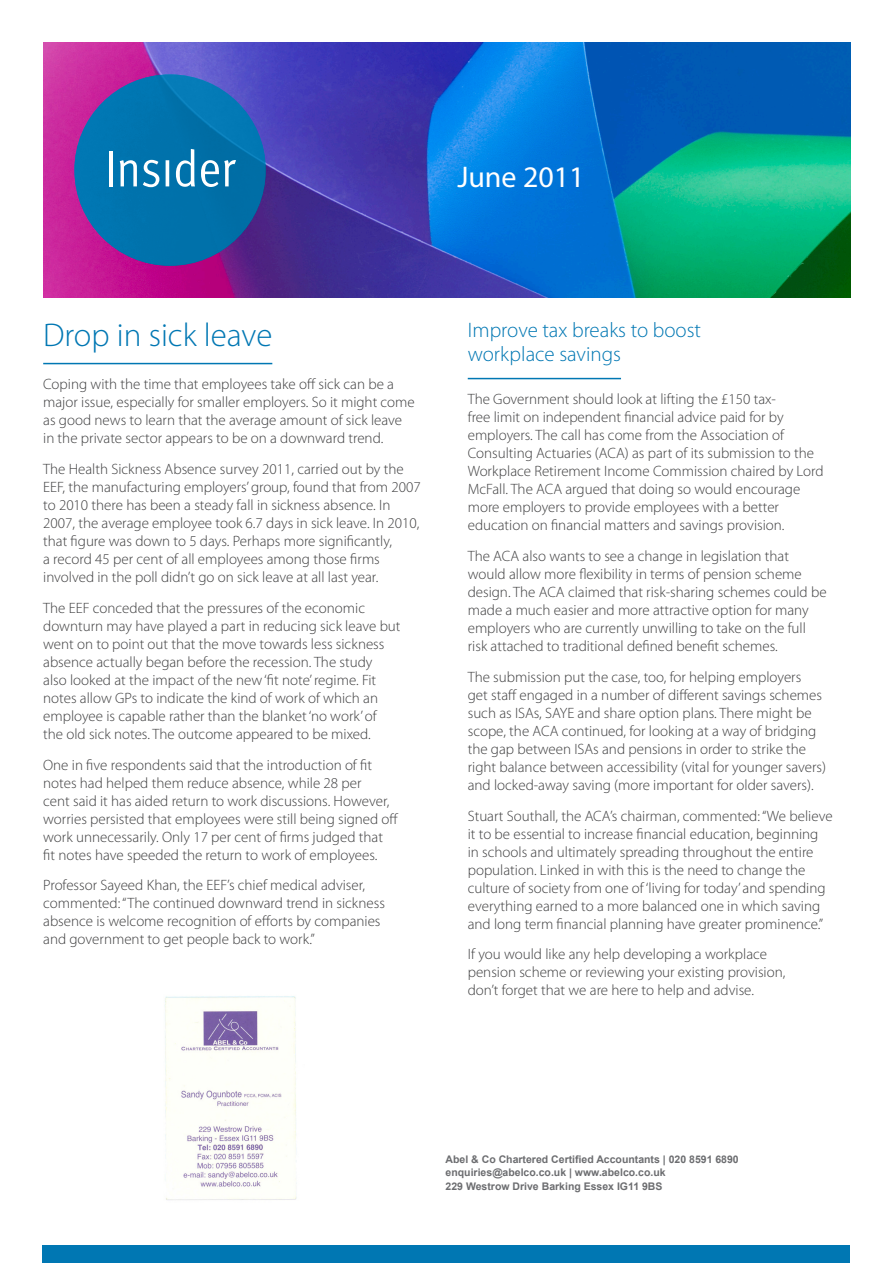
<style>
.page{position:relative;width:893px;height:1263px;background:#fff}
.page>*{position:absolute;margin:0;border:0;box-sizing:border-box;transform-origin:0 0}
._1st_title{font:300 33px "Myriad Pro";color:#0077b3}
.t1{font:30px "Myriad Pro";color:#fff}
._2nd_title{font:300 21px/24px "Myriad Pro";color:#0077b3}
.Text{font:300 15px/18px "Myriad Pro";color:#3e3e3f}
.t2{font:700 10.5px "Arial";color:#6c6d70}
</style>
<div class="page">
<img style="left:43px;top:43px;width:807px;height:255px">
<div style="left:43px;top:1246px;width:807px;height:17px;background:#0077b3"></div>
<div style="left:74px;top:74px;width:192px;height:192px;background:#0072ac;border-radius:50%"></div>
<hr style="left:109px;top:151px;width:3px;height:35px;background:#fff">
<svg style="left:120px;top:160px;width:17px;height:26px"></svg>
<svg style="left:143px;top:160px;width:16px;height:27px"></svg>
<hr style="left:166px;top:160px;width:3px;height:26px;background:#fff">
<svg style="left:176px;top:149px;width:19px;height:38px"></svg>
<svg style="left:201px;top:160px;width:35px;height:27px"></svg>
<hr style="left:43px;top:363px;width:229px;height:1px;background:#0077b3">
<hr style="left:468px;top:378px;width:153px;height:1px;background:#0077b3">
<img style="left:164px;top:996px;width:133px;height:204px">
<p class="t1" style="left:457px;top:158px;width:129px">June 2011</p>
<p class="_1st_title" style="left:43px;top:317px;width:231px">Drop in sick leave</p>
<p class="Text" style="left:43px;top:376px;width:373px">Coping with the time that employees take off sick can be a major issue, especially for smaller employers. So it might come as good news to learn that the average amount of sick leave in the private sector appears to be on a downward trend.</p>
<p class="Text" style="left:43px;top:460px;width:379px">The Health Sickness Absence survey 2011, carried out by the EEF, the manufacturing employers’ group, found that from 2007 to 2010 there has been a steady fall in sickness absence. In 2007, the average employee took 6.7 days in sick leave. In 2010, that figure was down to 5 days. Perhaps more significantly,<br>a record 45 per cent of all employees among those firms involved in the poll didn’t go on sick leave at all last year.</p>
<p class="Text" style="left:43px;top:599px;width:359px">The EEF conceded that the pressures of the economic downturn may have played a part in reducing sick leave but went on to point out that the move towards less sickness absence actually began before the recession. The study<br>also looked at the impact of the new ‘fit note’ regime. Fit notes allow GPs to indicate the kind of work of which an employee is capable rather than the blanket ‘no work’ of<br>the old sick notes. The outcome appeared to be mixed.</p>
<p class="Text" style="left:43px;top:756px;width:357px">One in five respondents said that the introduction of fit notes had helped them reduce absence, while 28 per<br>cent said it has aided return to work discussions. However, worries persisted that employees were still being signed off work unnecessarily. Only 17 per cent of firms judged that fit notes have speeded the return to work of employees.</p>
<p class="Text" style="left:43px;top:877px;width:343px">Professor Sayeed Khan, the EEF’s chief medical adviser, commented: “The continued downward trend in sickness absence is welcome recognition of efforts by companies and government to get people back to work.”</p>
<p class="_2nd_title" style="left:468px;top:318px;width:235px">Improve tax breaks to boost workplace savings</p>
<p class="Text" style="left:468px;top:391px;width:357px">The Government should look at lifting the £150 tax-<br>free limit on independent financial advice paid for by employers. The call has come from the Association of Consulting Actuaries (ACA) as part of its submission to the Workplace Retirement Income Commission chaired by Lord McFall. The ACA argued that doing so would encourage more employers to provide employees with a better education on financial matters and savings provision.</p>
<p class="Text" style="left:468px;top:547px;width:360px">The ACA also wants to see a change in legislation that would allow more flexibility in terms of pension scheme design. The ACA claimed that risk-sharing schemes could be made a much easier and more attractive option for many employers who are currently unwilling to take on the full risk attached to traditional defined benefit schemes.</p>
<p class="Text" style="left:468px;top:668px;width:360px">The submission put the case, too, for helping employers<br>get staff engaged in a number of different savings schemes such as ISAs, SAYE and share option plans. There might be scope, the ACA continued, for looking at a way of bridging the gap between ISAs and pensions in order to strike the right balance between accessibility (vital for younger savers) and locked-away saving (more important for older savers).</p>
<p class="Text" style="left:468px;top:807px;width:366px">Stuart Southall, the ACA’s chairman, commented: “We believe it to be essential to increase financial education, beginning in schools and ultimately spreading throughout the entire population. Linked in with this is the need to change the culture of society from one of ‘living for today’ and spending everything earned to a more balanced one in which saving and long term financial planning have greater prominence.”</p>
<p class="Text" style="left:468px;top:946px;width:319px">If you would like any help developing a workplace pension scheme or reviewing your existing provision, don’t forget that we are here to help and advise.</p>
<p class="t2" style="left:446px;top:1152px;width:295px">Abel &amp; Co Chartered Certified Accountants | 020 8591 6890</p>
<p class="t2" style="left:446px;top:1166px;width:221px">enquiries@abelco.co.uk | www.abelco.co.uk</p>
<p class="t2" style="left:446px;top:1179px;width:218px">229 Westrow Drive Barking Essex IG11 9BS</p>
</div>
